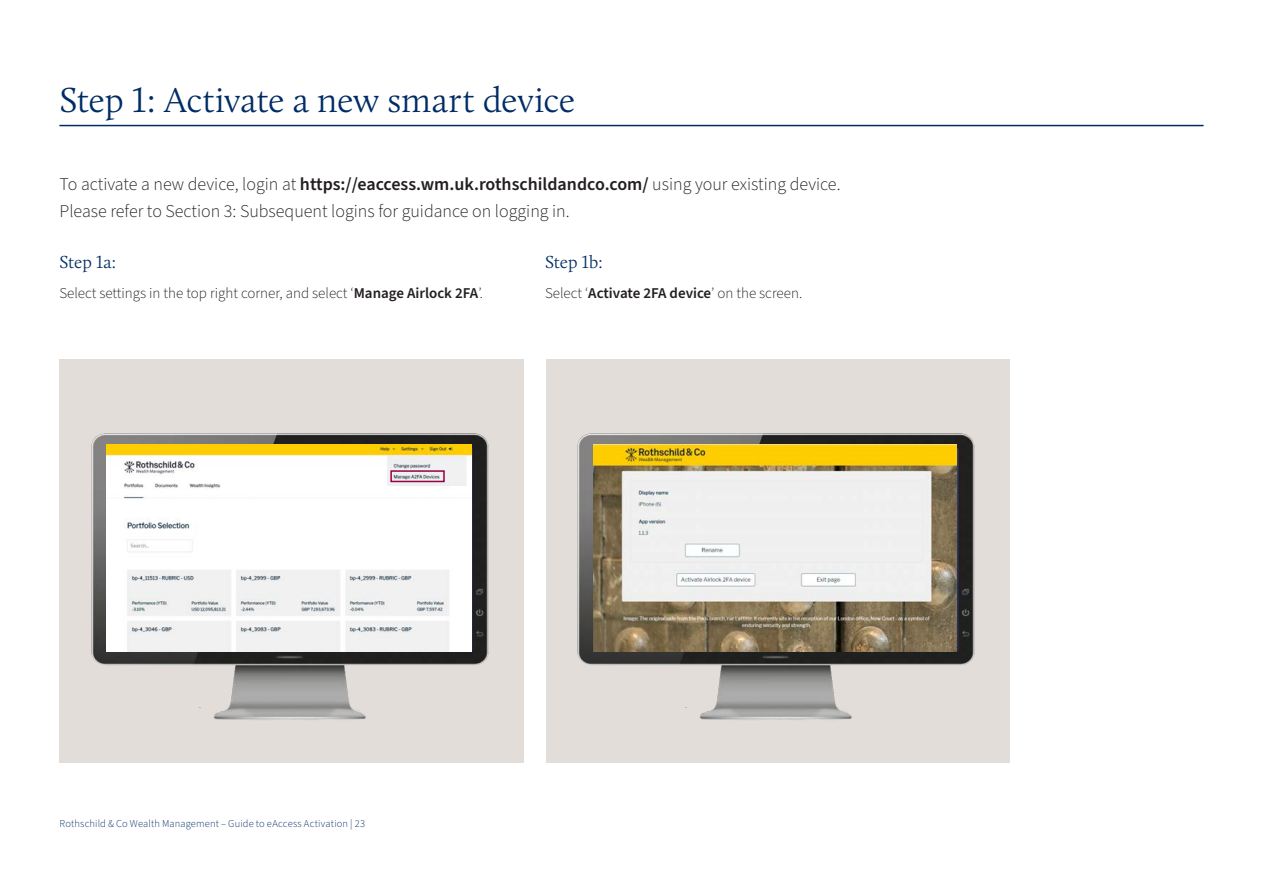
<style>
.page{position:relative;width:1263px;height:893px;background:#fff}
.page>*{position:absolute;margin:0;border:0;box-sizing:border-box;transform-origin:0 0}
.t1{font:300 36px "Calluna";letter-spacing:-.01em;color:#002c65}
.t2{font:300 18px/27px "Source Sans Pro";color:#231f20}
.step_title{font:300 18px "Calluna";color:#002c65}
.step_title-2{font:300 15px "Source Sans Pro";color:#231f20}
.step_text{font:300 15px "Source Sans Pro";color:#231f20}
.t3{font:300 10.5px "Source Sans Pro";letter-spacing:.015em;color:#002c65}
.s1{font-weight:600}
</style>
<div class="page">
<hr style="left:59px;top:125px;width:1144px;height:1px;background:#002c65">
<div style="left:59px;top:359px;width:465px;height:404px;background:#e3ddd9"></div>
<img style="left:91px;top:433px;width:398px;height:287px">
<img style="left:106px;top:445px;width:366px;height:206px">
<img style="left:387px;top:455px;width:79px;height:31px">
<div style="left:390px;top:470px;width:55px;height:12px;border:2px solid #970044"></div>
<div style="left:546px;top:359px;width:463px;height:404px;background:#e3ddd9"></div>
<img style="left:577px;top:433px;width:398px;height:287px">
<img style="left:594px;top:445px;width:363px;height:206px">
<p class="t1" style="left:59px;top:78px;width:517px">Step 1: Activate a new smart device</p>
<p class="t2" style="left:60px;top:172px;width:782px">To activate a new device, login at <span class="s1">https://eaccess.wm.uk.rothschildandco.com/</span> using your existing device.<br>Please refer to Section 3: Subsequent logins for guidance on logging in.</p>
<p class="step_title" style="left:59px;top:251px;width:58px">Step 1a:</p>
<p class="step_title-2" style="left:59px;top:283px;width:425px">Select settings in the top right corner, and select ‘<span class="s1">Manage Airlock 2FA</span>’.</p>
<p class="step_title" style="left:545px;top:252px;width:60px">Step 1b:</p>
<p class="step_text" style="left:545px;top:283px;width:259px">Select ‘<span class="s1">Activate 2FA device</span>’ on the screen.</p>
<p class="t3" style="left:60px;top:816px;width:307px">Rothschild &amp; Co Wealth Management – Guide to eAccess Activation | 23</p>
</div>
